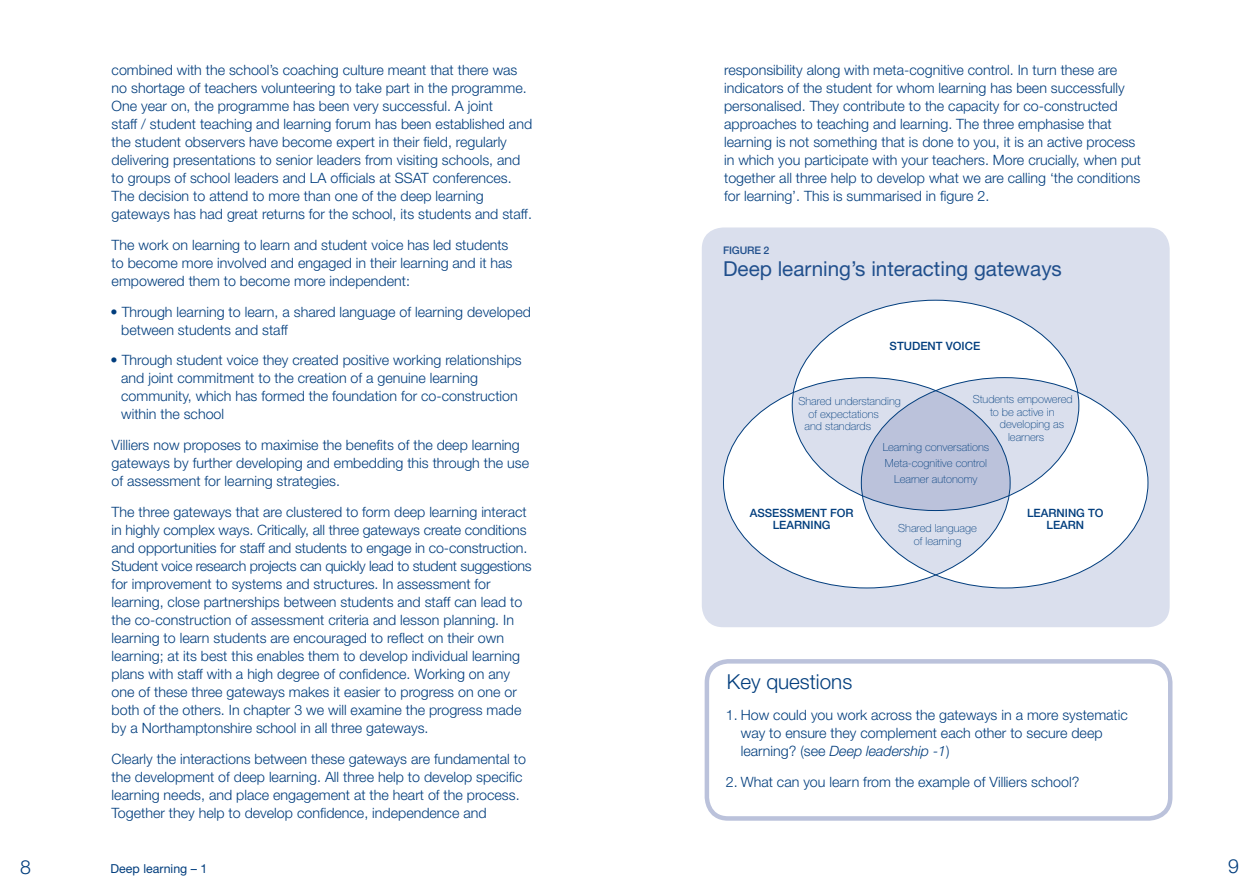
<style>
.page{position:relative;width:1259px;height:893px;background:#fff}
.page>*{position:absolute;margin:0;border:0;box-sizing:border-box;transform-origin:0 0}
.t1{font:20.7px "Helvetica Neue";color:#204f8c}
.t2{font:300 20.7px "Helvetica Neue";color:#013d7d}
.t3{font:300 14.25px/18px "Helvetica Neue";color:#013d7d}
.t4{font:12.3px "Helvetica Neue";color:#013d7d}
.t5{font:500 11.4px/12.5px "Helvetica Neue";color:#013d7d;text-align:center}
.t6{font:100 11.1px/12.5px "Helvetica Neue";color:#013d7d;text-align:center}
.t7{font:500 10.5px "Helvetica Neue";letter-spacing:-.015em;color:#204f8c}
.s1{font-style:italic}
</style>
<div class="page">
<div style="left:702px;top:227px;width:467px;height:400px;background:#dadfed;border-radius:21px"></div>
<div style="left:704px;top:659px;width:468px;height:162px;border:4px solid #bbc2db;border-radius:21px"></div>
<svg style="left:723px;top:300px;width:425px;height:288px;fill:#fff"></svg>
<svg style="left:861px;top:391px;width:149px;height:119px"></svg>
<p class="t3" style="left:112px;top:61px;width:422px">combined with the school’s coaching culture meant that there was no shortage of teachers volunteering to take part in the programme.<br>One year on, the programme has been very successful. A joint<br>staff / student teaching and learning forum has been established and the student observers have become expert in their field, regularly delivering presentations to senior leaders from visiting schools, and to groups of school leaders and LA officials at SSAT conferences.<br>The decision to attend to more than one of the deep learning gateways has had great returns for the school, its students and staff.</p>
<p class="t3" style="left:112px;top:235px;width:402px">The work on learning to learn and student voice has led students to become more involved and engaged in their learning and it has empowered them to become more independent:</p>
<p class="t3" style="left:121px;top:302px;width:411px;text-indent:-11px">• Through learning to learn, a shared language of learning developed between students and staff</p>
<p class="t3" style="left:121px;top:351px;width:402px;text-indent:-11px">• Through student voice they created positive working relationships and joint commitment to the creation of a genuine learning community, which has formed the foundation for co-construction within the school</p>
<p class="t3" style="left:112px;top:436px;width:419px">Villiers now proposes to maximise the benefits of the deep learning gateways by further developing and embedding this through the use of assessment for learning strategies.</p>
<p class="t3" style="left:112px;top:502px;width:421px">The three gateways that are clustered to form deep learning interact in highly complex ways. Critically, all three gateways create conditions and opportunities for staff and students to engage in co-construction.<br>Student voice research projects can quickly lead to student suggestions for improvement to systems and structures. In assessment for learning, close partnerships between students and staff can lead to the co-construction of assessment criteria and lesson planning. In learning to learn students are encouraged to reflect on their own learning; at its best this enables them to develop individual learning plans with staff with a high degree of confidence. Working on any one of these three gateways makes it easier to progress on one or both of the others. In chapter 3 we will examine the progress made by a Northamptonshire school in all three gateways.</p>
<p class="t3" style="left:112px;top:749px;width:416px">Clearly the interactions between these gateways are fundamental to the development of deep learning. All three help to develop specific learning needs, and place engagement at the heart of the process.<br>Together they help to develop confidence, independence and</p>
<p class="t4" style="left:111px;top:861px;width:98px">Deep learning – 1</p>
<p class="t3" style="left:724px;top:61px;width:418px">responsibility along with meta-cognitive control. In turn these are indicators of the student for whom learning has been successfully personalised. They contribute to the capacity for co-constructed approaches to teaching and learning. The three emphasise that learning is not something that is done to you, it is an active process in which you participate with your teachers. More crucially, when put together all three help to develop what we are calling ‘the conditions for learning’. This is summarised in figure 2.</p>
<p class="t7" style="left:723px;top:244px;width:48px">FIGURE 2</p>
<h1 class="t1" style="left:723px;top:256px;width:340px">Deep learning’s interacting gateways</h1>
<p class="t5" style="left:889px;top:340px;width:92px">STUDENT VOICE</p>
<p class="t6" style="left:972px;top:393px;width:102px">Students empowered to be active in</p>
<p class="t6" style="left:1008px;top:418px;width:58px;text-align:left;text-indent:-8px">developing as learners</p>
<p class="t6" style="left:798px;top:395px;width:104px">Shared understanding</p>
<p class="t6" style="left:808px;top:408px;width:72px">of expectations</p>
<p class="t6" style="left:804px;top:420px;width:68px">and standards</p>
<p class="t6" style="left:882px;top:438px;width:108px;line-height:16.5px">Learning conversations<br>Meta-cognitive control<br>Learner autonomy</p>
<p class="t5" style="left:750px;top:506px;width:105px">ASSESSMENT FOR<br>LEARNING</p>
<p class="t5" style="left:1027px;top:506px;width:78px">LEARNING TO<br>LEARN</p>
<p class="t6" style="left:898px;top:522px;width:80px">Shared language of learning</p>
<h1 class="t2" style="left:727px;top:669px;width:127px">Key questions</h1>
<p class="t3" style="left:741px;top:705px;width:388px;text-indent:-15px">1. How could you work across the gateways in a more systematic way to ensure they complement each other to secure deep learning? (see <span class="s1">Deep leadership -1</span>)</p>
<p class="t3" style="left:726px;top:772px;width:355px">2. What can you learn from the example of Villiers school?</p>
</div>
